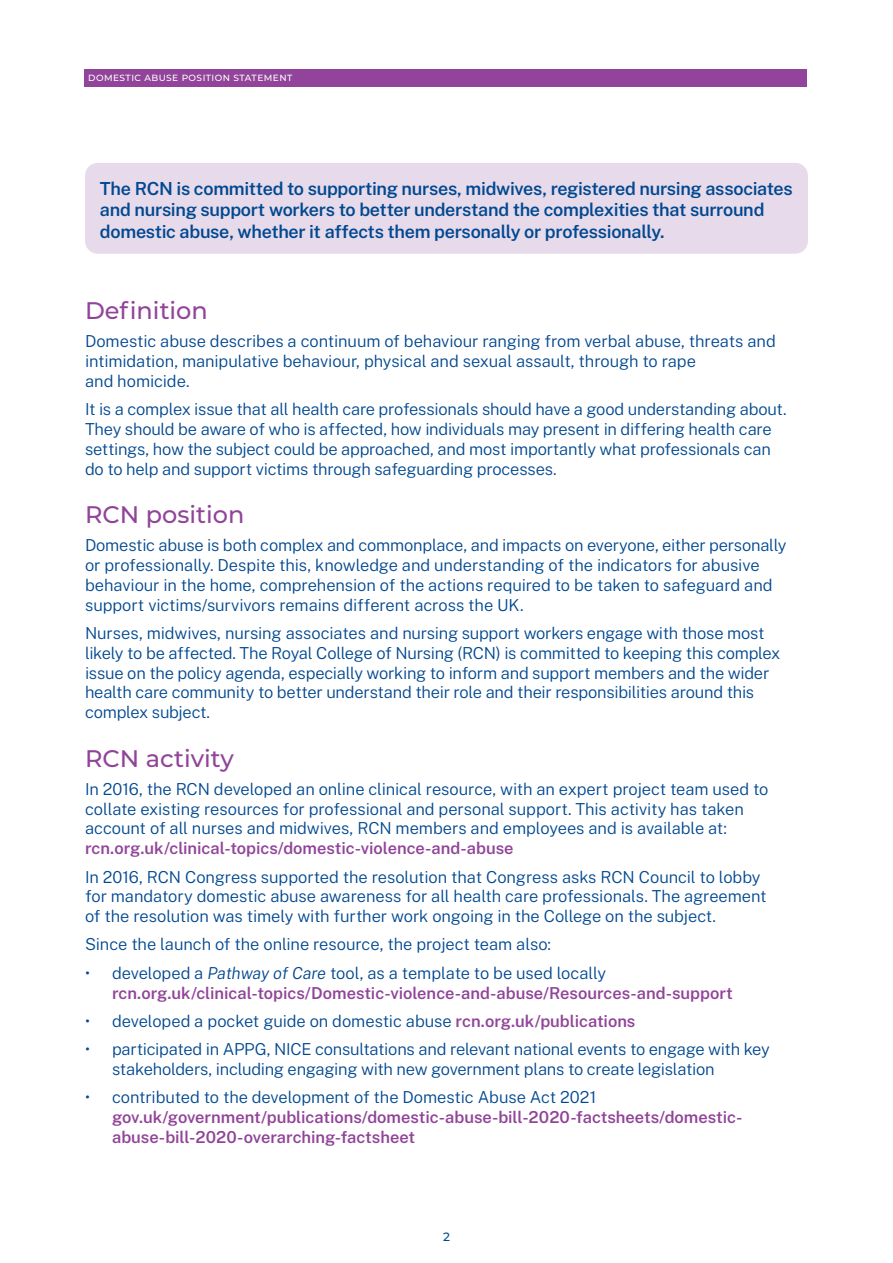
<style>
.page{position:relative;width:893px;height:1263px;background:#fff}
.page>*{position:absolute;margin:0;border:0;box-sizing:border-box;transform-origin:0 0}
.Subhead1{font:500 24px "Montserrat";color:#914499}
.Body_text{font:600 18px/21.6px "Public Sans";letter-spacing:-.015em;color:#014890}
.Body_text-2{font:300 16.5px/19.8px "Public Sans";letter-spacing:-.01em;color:#014890}
.t1{font:600 16.5px/19.8px "Public Sans";letter-spacing:-.005em;color:#914499}
.t2{font:500 12px "Montserrat";color:#014890}
.t3{font:500 9px "Montserrat";letter-spacing:.05em;color:#fff}
.s1{font-weight:600;color:#914499}
.s2{font-weight:300;color:#014890}
.s3{font-weight:100;font-style:italic;color:#014890}
</style>
<div class="page">
<div style="left:84px;top:70px;width:723px;height:17px;background:#914499"></div>
<div style="left:85px;top:163px;width:723px;height:91px;background:#e7dbeb;border-radius:13px"></div>
<p class="t3" style="left:88px;top:72px;width:206px">DOMESTIC ABUSE POSITION STATEMENT</p>
<p class="Body_text" style="left:100px;top:176px;width:694px">The RCN is committed to supporting nurses, midwives, registered nursing associates and nursing support workers to better understand the complexities that surround domestic abuse, whether it affects them personally or professionally.</p>
<p class="Subhead1" style="left:85px;top:294px;width:124px">Definition</p>
<p class="Body_text-2" style="left:85px;top:331px;width:692px">Domestic abuse describes a continuum of behaviour ranging from verbal abuse, threats and intimidation, manipulative behaviour, physical and sexual assault, through to rape<br>and homicide.</p>
<p class="Body_text-2" style="left:85px;top:398px;width:703px">It is a complex issue that all health care professionals should have a good understanding about.<br>They should be aware of who is affected, how individuals may present in differing health care settings, how the subject could be approached, and most importantly what professionals can do to help and support victims through safeguarding processes.</p>
<p class="Subhead1" style="left:85px;top:498px;width:161px">RCN position</p>
<p class="Body_text-2" style="left:85px;top:534px;width:703px">Domestic abuse is both complex and commonplace, and impacts on everyone, either personally or professionally. Despite this, knowledge and understanding of the indicators for abusive behaviour in the home, comprehension of the actions required to be taken to safeguard and support victims/survivors remains different across the UK.</p>
<p class="Body_text-2" style="left:85px;top:622px;width:697px">Nurses, midwives, nursing associates and nursing support workers engage with those most likely to be affected. The Royal College of Nursing (RCN) is committed to keeping this complex issue on the policy agenda, especially working to inform and support members and the wider health care community to better understand their role and their responsibilities around this complex subject.</p>
<p class="Subhead1" style="left:85px;top:741px;width:150px">RCN activity</p>
<p class="Body_text-2" style="left:85px;top:778px;width:685px">In 2016, the RCN developed an online clinical resource, with an expert project team used to collate existing resources for professional and personal support. This activity has taken account of all nurses and midwives, RCN members and employees and is available at: <span class="s1">rcn.org.uk/clinical-topics/domestic-violence-and-abuse</span></p>
<p class="Body_text-2" style="left:85px;top:866px;width:683px">In 2016, RCN Congress supported the resolution that Congress asks RCN Council to lobby for mandatory domestic abuse awareness for all health care professionals. The agreement of the resolution was timely with further work ongoing in the College on the subject.</p>
<p class="Body_text-2" style="left:85px;top:933px;width:467px">Since the launch of the online resource, the project team also:</p>
<p class="t1" style="left:112px;top:962px;width:622px;text-indent:-27px"><span class="s2">• developed a</span> <span class="s3">Pathway of Care</span> <span class="s2">tool, as a template to be used locally </span>rcn.org.uk/clinical-topics/Domestic-violence-and-abuse/Resources-and-support</p>
<p class="Body_text-2" style="left:85px;top:1010px;width:552px">• developed a pocket guide on domestic abuse <span class="s1">rcn.org.uk/publications</span></p>
<p class="Body_text-2" style="left:112px;top:1038px;width:659px;text-indent:-27px">• participated in APPG, NICE consultations and relevant national events to engage with key stakeholders, including engaging with new government plans to create legislation</p>
<p class="t1" style="left:112px;top:1086px;width:632px;text-indent:-27px"><span class="s2">• contributed to the development of the Domestic Abuse Act 2021 </span>gov.uk/government/publications/domestic-abuse-bill-2020-factsheets/domestic&shy;abuse-bill-2020-overarching-factsheet</p>
<p class="t2" style="left:443px;top:1228px;width:8px">2</p>
</div>
